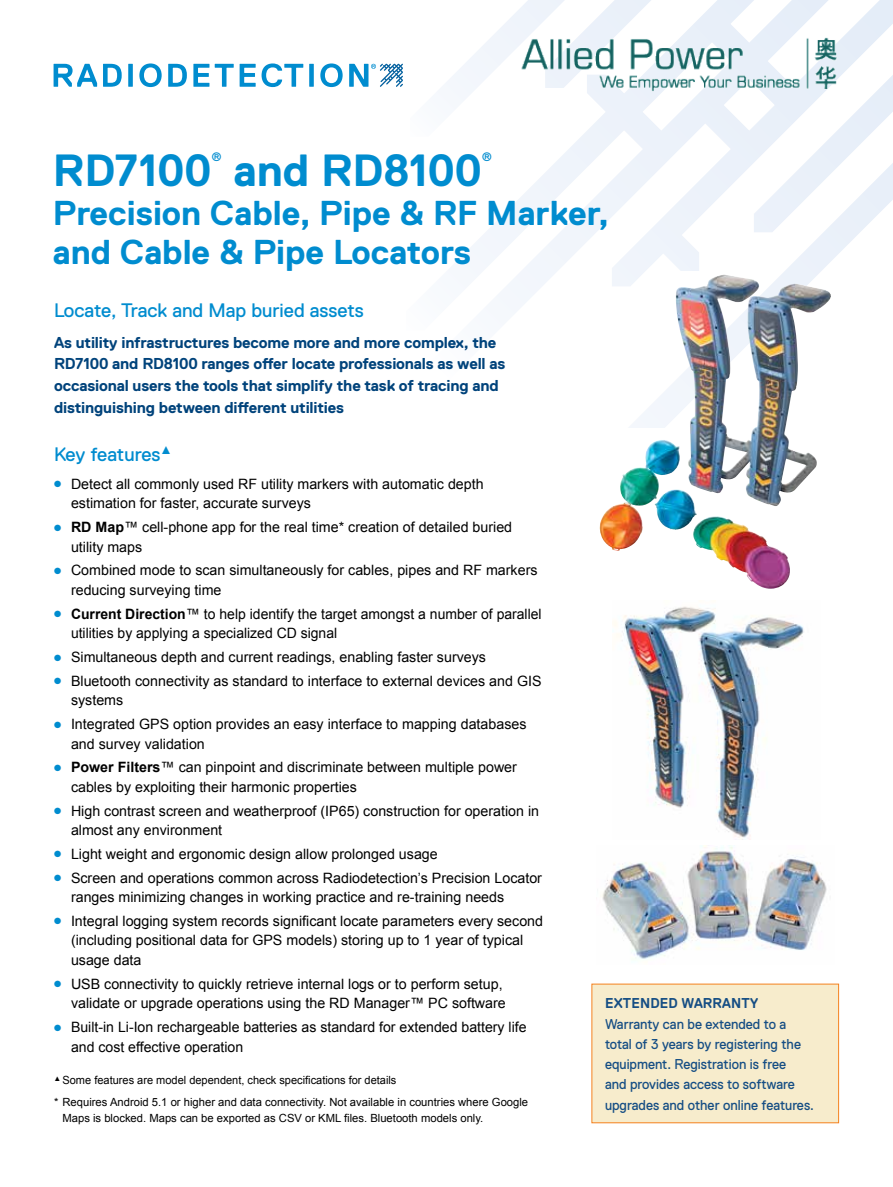
<style>
.page{position:relative;width:893px;height:1187px;background:#fff}
.page>*{position:absolute;margin:0;border:0;box-sizing:border-box;transform-origin:0 0}
.t1{font:700 45px "Replica Std";color:#008ccf}
.t2{font:700 34.5px/39px "Replica Std";color:#008ccf}
.t3{font:19.5px "Replica Std";color:#008ccf}
.t4{font:700 15.75px/21.8px "Replica Std";letter-spacing:-.01em;color:#00437b}
.t5{font:14.25px/19.5px "Arial";color:#000}
.t6{font:14.25px/20.2px "Replica Std";color:#164e84;scale:.95 1}
.t7{font:700 14.25px "Replica Std";letter-spacing:.01em;color:#164e84;scale:.95 1}
.t8{font:12.3px "Replica Std";color:#008ccf}
.t9{font:11.25px/22.2px "Arial";color:#000}
.s1{color:#008ccf}
.s2{font-weight:700}
</style>
<div class="page">
<svg style="left:754px;top:0;width:139px;height:163px"></svg>
<svg style="left:629px;top:163px;width:264px;height:265px"></svg>
<svg style="left:445px;top:0;width:309px;height:330px"></svg>
<svg style="left:54px;top:64px;width:43px;height:23px"></svg>
<svg style="left:103px;top:64px;width:19px;height:23px"></svg>
<svg style="left:128px;top:64px;width:5px;height:23px"></svg>
<svg style="left:139px;top:63px;width:23px;height:24px"></svg>
<svg style="left:168px;top:64px;width:19px;height:23px"></svg>
<svg style="left:193px;top:64px;width:16px;height:23px"></svg>
<svg style="left:215px;top:64px;width:19px;height:23px"></svg>
<svg style="left:240px;top:64px;width:16px;height:23px"></svg>
<svg style="left:262px;top:63px;width:41px;height:24px"></svg>
<svg style="left:309px;top:64px;width:5px;height:23px"></svg>
<svg style="left:320px;top:63px;width:23px;height:24px"></svg>
<svg style="left:349px;top:64px;width:54px;height:23px"></svg>
<img style="left:614px;top:606px;width:190px;height:232px">
<img style="left:602px;top:845px;width:225px;height:114px">
<img style="left:676px;top:274px;width:141px;height:232px">
<div style="left:592px;top:984px;width:247px;height:138px;background:#f7eccc"></div>
<div style="left:591px;top:983px;width:248px;height:140px;border:1px solid #f58220"></div>
<img style="left:519px;top:33px;width:323px;height:63px">
<h1 class="t1" style="left:53px;top:146px;width:160px">RD7100</h1>
<p class="t8" style="left:211px;top:150px;width:12px">®</p>
<h1 class="t1" style="left:233px;top:146px;width:250px">and RD8100</h1>
<p class="t8" style="left:482px;top:150px;width:12px">®</p>
<h2 class="t2" style="left:53px;top:194px;width:558px">Precision Cable, Pipe &amp; RF Marker, and Cable &amp; Pipe Locators</h2>
<h3 class="t3" style="left:54px;top:300px;width:311px">Locate, Track and Map buried assets</h3>
<p class="t4" style="left:54px;top:331px;width:453px">As utility infrastructures become more and more complex, the RD7100 and RD8100 ranges offer locate professionals as well as occasional users the tools that simplify the task of tracing and distinguishing between different utilities</p>
<h3 class="t3" style="left:54px;top:443px;width:119px">Key features<sup>▲</sup></h3>
<p class="t5" style="left:71px;top:474px;width:414px;text-indent:-17px"><span class="s1">●</span> Detect all commonly used RF utility markers with automatic depth estimation for faster, accurate surveys</p>
<p class="t5" style="left:71px;top:517px;width:443px;text-indent:-17px"><span class="s1">●</span> <span class="s2">RD Map</span>™ cell-phone app for the real time* creation of detailed buried utility maps</p>
<p class="t5" style="left:71px;top:561px;width:468px;text-indent:-17px"><span class="s1">●</span> Combined mode to scan simultaneously for cables, pipes and RF markers reducing surveying time</p>
<p class="t5" style="left:71px;top:604px;width:472px;text-indent:-17px"><span class="s1">●</span> <span class="s2">Current Direction</span>™ to help identify the target amongst a number of parallel utilities by applying a specialized CD signal</p>
<p class="t5" style="left:54px;top:647px;width:434px"><span class="s1">●</span> Simultaneous depth and current readings, enabling faster surveys</p>
<p class="t5" style="left:71px;top:671px;width:472px;text-indent:-17px"><span class="s1">●</span> Bluetooth connectivity as standard to interface to external devices and GIS systems</p>
<p class="t5" style="left:71px;top:714px;width:457px;text-indent:-17px"><span class="s1">●</span> Integrated GPS option provides an easy interface to mapping databases and survey validation</p>
<p class="t5" style="left:71px;top:757px;width:447px;text-indent:-17px"><span class="s1">●</span> <span class="s2">Power Filters</span>™ can pinpoint and discriminate between multiple power cables by exploiting their harmonic properties</p>
<p class="t5" style="left:71px;top:801px;width:470px;text-indent:-17px"><span class="s1">●</span> High contrast screen and weatherproof (IP65) construction for operation in almost any environment</p>
<p class="t5" style="left:54px;top:844px;width:385px"><span class="s1">●</span> Light weight and ergonomic design allow prolonged usage</p>
<p class="t5" style="left:71px;top:868px;width:472px;text-indent:-17px"><span class="s1">●</span> Screen and operations common across Radiodetection’s Precision Locator ranges minimizing changes in working practice and re-training needs</p>
<p class="t5" style="left:71px;top:911px;width:474px;text-indent:-17px"><span class="s1">●</span> Integral logging system records significant locate parameters every second (including positional data for GPS models) storing up to 1 year of typical usage data</p>
<p class="t5" style="left:54px;top:974px;width:453px;text-align:right"><span class="s1">●</span> USB connectivity to quickly retrieve internal logs or to perform setup, validate or upgrade operations using the RD Manager™ PC software</p>
<p class="t5" style="left:71px;top:1017px;width:457px;text-indent:-17px"><span class="s1">●</span> Built-in Li-Ion rechargeable batteries as standard for extended battery life and cost effective operation</p>
<p class="t9" style="left:54px;top:1069px;width:476px"><sup>▲</sup> Some features are model dependent, check specifications for details<br>* Requires Android 5.1 or higher and data connectivity. Not available in countries where Google</p>
<p class="t9" style="left:63px;top:1107px;width:422px">Maps is blocked. Maps can be exported as CSV or KML files. Bluetooth models only.</p>
<p class="t7" style="left:605px;top:995px;width:163px">EXTENDED WARRANTY</p>
<p class="t6" style="left:605px;top:1013px;width:221px">Warranty can be extended to a total of 3 years by registering the equipment. Registration is free<br>and provides access to software upgrades and other online features.</p>
</div>
